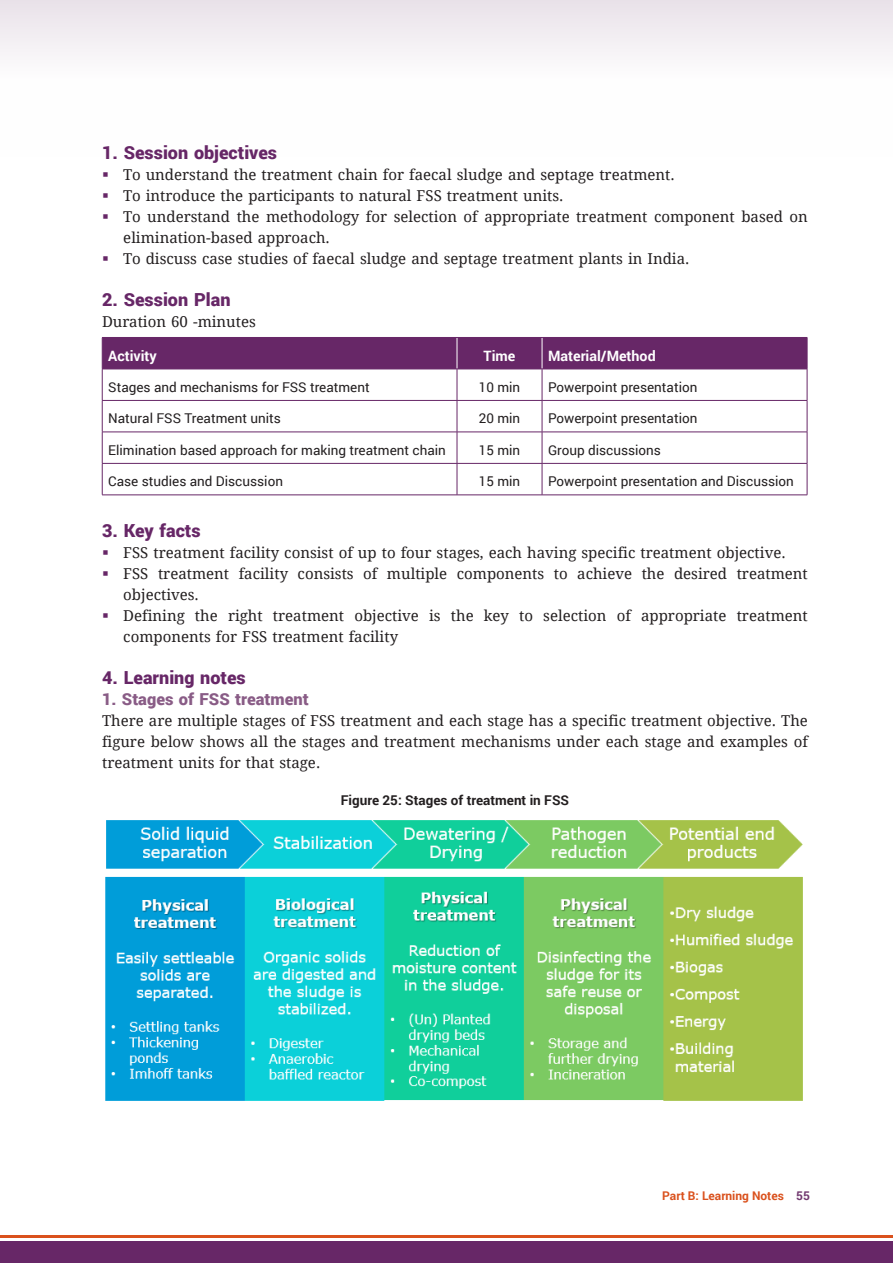
<style>
.page{position:relative;width:893px;height:1263px;background:#fff}
.page>*{position:absolute;margin:0;border:0;box-sizing:border-box;transform-origin:0 0}
.subhead1{font:900 18px "Roboto";color:#672767}
.subhead2{font:900 16.5px "Roboto";color:#895c86}
.Running_Body_Text{font:15px/21px "Droid Serif";color:#231f20}
.TABLE_header_row_tex{font:700 14.25px "Roboto";color:#fff}
.TABLE_-_BODY__L{font:13.5px "Roboto";color:#231f20}
.Pic_and_Tables_headi{font:700 13.5px "Roboto";color:#231f20}
.t1{font:700 12px "Roboto";color:#da511d}
.s1{color:#723970}
</style>
<div class="page">
<div style="left:0;top:1241px;width:893px;height:22px;background:#672767"></div>
<hr style="left:0;top:1235px;width:893px;height:3px;background:#da511d">
<div style="left:0;top:0;width:893px;height:156px;background:linear-gradient(to bottom,#eee8ee,#fff)"></div>
<div style="left:103px;top:338px;width:704px;height:31px;background:#672767"></div>
<hr style="left:457px;top:338px;width:1px;height:31px;background:#fff">
<hr style="left:542px;top:338px;width:1px;height:31px;background:#fff">
<hr style="left:102px;top:338px;width:1px;height:31px;background:#672767">
<hr style="left:102px;top:337px;width:355px;height:1px;background:#672767">
<hr style="left:457px;top:337px;width:85px;height:1px;background:#672767">
<hr style="left:542px;top:337px;width:265px;height:1px;background:#672767">
<hr style="left:807px;top:338px;width:1px;height:31px;background:#672767">
<hr style="left:102px;top:369px;width:1px;height:31px;background:#672767">
<hr style="left:102px;top:369px;width:355px;height:1px;background:#672767">
<hr style="left:457px;top:369px;width:1px;height:31px;background:#672767">
<hr style="left:457px;top:369px;width:85px;height:1px;background:#672767">
<hr style="left:542px;top:369px;width:265px;height:1px;background:#672767">
<hr style="left:542px;top:369px;width:1px;height:31px;background:#672767">
<hr style="left:807px;top:369px;width:1px;height:31px;background:#672767">
<hr style="left:102px;top:401px;width:1px;height:31px;background:#672767">
<hr style="left:102px;top:432px;width:1px;height:31px;background:#672767">
<hr style="left:102px;top:464px;width:1px;height:31px;background:#672767">
<hr style="left:102px;top:400px;width:355px;height:1px;background:#672767">
<hr style="left:102px;top:432px;width:355px;height:1px;background:#672767">
<hr style="left:102px;top:463px;width:355px;height:1px;background:#672767">
<hr style="left:102px;top:495px;width:355px;height:1px;background:#672767">
<hr style="left:457px;top:401px;width:1px;height:31px;background:#672767">
<hr style="left:457px;top:432px;width:1px;height:31px;background:#672767">
<hr style="left:457px;top:464px;width:1px;height:31px;background:#672767">
<hr style="left:457px;top:400px;width:85px;height:1px;background:#672767">
<hr style="left:542px;top:400px;width:265px;height:1px;background:#672767">
<hr style="left:542px;top:401px;width:1px;height:31px;background:#672767">
<hr style="left:807px;top:401px;width:1px;height:31px;background:#672767">
<hr style="left:542px;top:432px;width:1px;height:31px;background:#672767">
<hr style="left:807px;top:432px;width:1px;height:31px;background:#672767">
<hr style="left:542px;top:464px;width:1px;height:31px;background:#672767">
<hr style="left:807px;top:464px;width:1px;height:31px;background:#672767">
<hr style="left:457px;top:432px;width:85px;height:1px;background:#672767">
<hr style="left:542px;top:432px;width:265px;height:1px;background:#672767">
<hr style="left:457px;top:463px;width:85px;height:1px;background:#672767">
<hr style="left:542px;top:463px;width:265px;height:1px;background:#672767">
<hr style="left:457px;top:495px;width:85px;height:1px;background:#672767">
<hr style="left:542px;top:495px;width:265px;height:1px;background:#672767">
<img style="left:105px;top:820px;width:698px;height:281px">
<p class="subhead1" style="left:102px;top:140px;width:177px">1. Session objectives</p>
<p class="Running_Body_Text" style="left:123px;top:164px;width:553px">To understand the treatment chain for faecal sludge and septage treatment.</p>
<p class="Running_Body_Text" style="left:123px;top:185px;width:442px">To introduce the participants to natural FSS treatment units.</p>
<p class="Running_Body_Text" style="left:123px;top:206px;width:686px">To understand the methodology for selection of appropriate treatment component based on elimination-based approach.</p>
<p class="Running_Body_Text" style="left:123px;top:248px;width:568px">To discuss case studies of faecal sludge and septage treatment plants in India.</p>
<p class="subhead1" style="left:102px;top:287px;width:130px">2. Session Plan</p>
<p class="Running_Body_Text" style="left:102px;top:311px;width:155px">Duration 60 -minutes</p>
<p class="TABLE_header_row_tex" style="left:108px;top:346px;width:50px">Activity</p>
<p class="TABLE_header_row_tex" style="left:484px;top:346px;width:33px">Time</p>
<p class="TABLE_header_row_tex" style="left:548px;top:346px;width:109px">Material/Method</p>
<p class="TABLE_-_BODY__L" style="left:108px;top:377px;width:263px">Stages and mechanisms for FSS treatment</p>
<p class="TABLE_-_BODY__L" style="left:479px;top:377px;width:43px">10 min</p>
<p class="TABLE_-_BODY__L" style="left:548px;top:377px;width:151px">Powerpoint presentation</p>
<p class="TABLE_-_BODY__L" style="left:108px;top:409px;width:174px">Natural FSS Treatment units</p>
<p class="TABLE_-_BODY__L" style="left:479px;top:409px;width:43px">20 min</p>
<p class="TABLE_-_BODY__L" style="left:548px;top:409px;width:151px">Powerpoint presentation</p>
<p class="TABLE_-_BODY__L" style="left:108px;top:440px;width:339px">Elimination based approach for making treatment chain</p>
<p class="TABLE_-_BODY__L" style="left:479px;top:440px;width:43px">15 min</p>
<p class="TABLE_-_BODY__L" style="left:548px;top:440px;width:114px">Group discussions</p>
<p class="TABLE_-_BODY__L" style="left:108px;top:472px;width:176px">Case studies and Discussion</p>
<p class="TABLE_-_BODY__L" style="left:479px;top:472px;width:43px">15 min</p>
<p class="TABLE_-_BODY__L" style="left:548px;top:472px;width:247px">Powerpoint presentation and Discussion</p>
<p class="subhead1" style="left:102px;top:518px;width:100px">3. Key facts</p>
<p class="Running_Body_Text" style="left:123px;top:542px;width:664px">FSS treatment facility consist of up to four stages, each having specific treatment objective.</p>
<p class="Running_Body_Text" style="left:123px;top:563px;width:686px">FSS treatment facility consists of multiple components to achieve the desired treatment objectives.</p>
<p class="Running_Body_Text" style="left:123px;top:605px;width:686px">Defining the right treatment objective is the key to selection of appropriate treatment components for FSS treatment facility</p>
<p class="subhead1" style="left:102px;top:665px;width:145px">4. Learning notes</p>
<p class="subhead2" style="left:102px;top:687px;width:208px">1. Stages of FSS treatment</p>
<p class="Running_Body_Text" style="left:102px;top:710px;width:707px;text-align:justify">There are multiple stages of FSS treatment and each stage has a specific treatment objective. The figure below shows all the stages and treatment mechanisms under each stage and examples of treatment units for that stage.</p>
<p class="Pic_and_Tables_headi" style="left:341px;top:790px;width:230px">Figure 25: Stages of treatment in FSS</p>
<p class="t1" style="left:662px;top:1187px;width:149px">Part B: Learning Notes <span class="s1">55</span></p>
</div>
